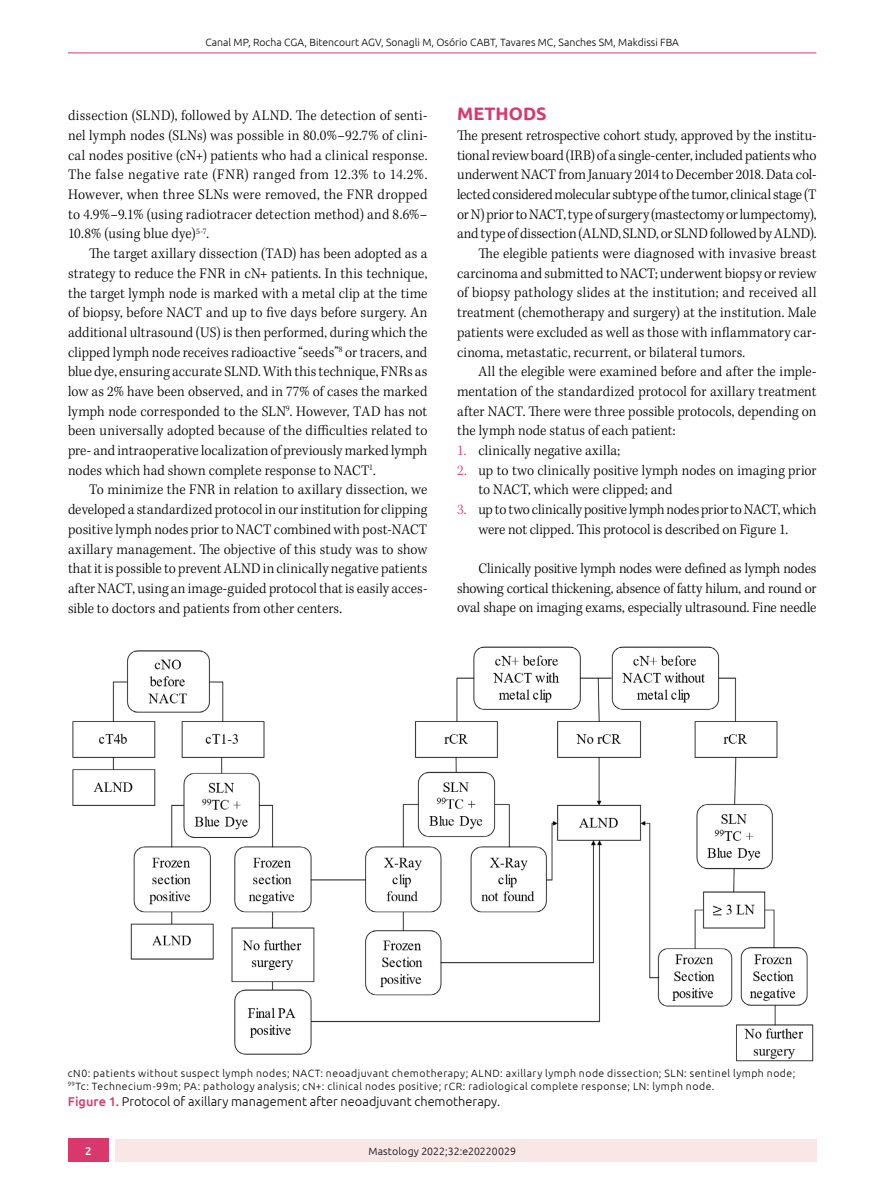
<style>
.page{position:relative;width:893px;height:1191px;background:#fff}
.page>*{position:absolute;margin:0;border:0;box-sizing:border-box;transform-origin:0 0}
.t1{font:700 18px "Ubuntu";letter-spacing:.005em;color:#d8386c}
.t2{font:300 15px/19.6px "Kepler Std";letter-spacing:.005em;color:#000;text-align:justify;scale:.95 1}
.t3{font:300 12.75px "Ubuntu";letter-spacing:.005em;color:#000}
.t4{font:500 11.25px "Ubuntu";color:#fff}
.t5{font:300 10.5px/12.6px "Ubuntu";letter-spacing:.045em;color:#000}
.t6{font:300 10.5px "Ubuntu";color:#000}
.t7{font:300 10.5px "Ubuntu";letter-spacing:.005em;color:#000}
.s1{color:#d8386c}
.s2{font-weight:500;color:#d8386c}
</style>
<div class="page">
<div style="left:115px;top:1139px;width:701px;height:23px;background:#f9e7e7"></div>
<div style="left:68px;top:1138px;width:40px;height:24px;background:#d8386c"></div>
<hr style="left:68px;top:53px;width:748px;height:1px;background:#d8386c">
<img style="left:72px;top:646px;width:742px;height:416px">
<p class="t6" style="left:205px;top:36px;width:475px">Canal MP, Rocha CGA, Bitencourt AGV, Sonagli M, Osório CABT, Tavares MC, Sanches SM, Makdissi FBA</p>
<p class="t2" style="left:68px;top:106px;width:380px">dissection (SLND), followed by ALND. The detection of senti&shy;nel lymph nodes (SLNs) was possible in 80.0%–92.7% of clini&shy;cal nodes positive (cN+) patients who had a clinical response.<br>The false negative rate (FNR) ranged from 12.3% to 14.2%.<br>However, when three SLNs were removed, the FNR dropped to 4.9%–9.1% (using radiotracer detection method) and 8.6%– 10.8% (using blue dye)<sup>5-7</sup>.</p>
<p class="t2" style="left:68px;top:244px;width:380px;text-indent:21px">The target axillary dissection (TAD) has been adopted as a strategy to reduce the FNR in cN+ patients. In this technique, the target lymph node is marked with a metal clip at the time of biopsy, before NACT and up to five days before surgery. An additional ultrasound (US) is then performed, during which the clipped lymph node receives radioactive “seeds”<sup>8</sup> or tracers, and blue dye, ensuring accurate SLND. With this technique, FNRs as low as 2% have been observed, and in 77% of cases the marked lymph node corresponded to the SLN<sup>9</sup>. However, TAD has not been universally adopted because of the difficulties related to pre- and intraoperative localization of previously marked lymph nodes which had shown complete response to NACT<sup>1</sup>.</p>
<p class="t2" style="left:68px;top:480px;width:380px;text-indent:21px">To minimize the FNR in relation to axillary dissection, we developed a standardized protocol in our institution for clipping positive lymph nodes prior to NACT combined with post-NACT axillary management. The objective of this study was to show that it is possible to prevent ALND in clinically negative patients after NACT, using an image-guided protocol that is easily acces&shy;sible to doctors and patients from other centers.</p>
<p class="t1" style="left:457px;top:103px;width:91px">METHODS</p>
<p class="t2" style="left:457px;top:126px;width:380px">The present retrospective cohort study, approved by the institu-</p>
<p class="t2" style="left:457px;top:146px;width:380px">tional review board (IRB) of a single-center, included patients who</p>
<p class="t2" style="left:457px;top:165px;width:380px">underwent NACT from January 2014 to December 2018. Data col-</p>
<p class="t2" style="left:457px;top:185px;width:380px">lected considered molecular subtype of the tumor, clinical stage (T</p>
<p class="t2" style="left:457px;top:205px;width:380px">or N) prior to NACT, type of surgery (mastectomy or lumpectomy),</p>
<p class="t2" style="left:457px;top:224px;width:380px">and type of dissection (ALND, SLND, or SLND followed by ALND).</p>
<p class="t2" style="left:478px;top:244px;width:357px">The elegible patients were diagnosed with invasive breast</p>
<p class="t2" style="left:457px;top:264px;width:380px">carcinoma and submitted to NACT; underwent biopsy or review</p>
<p class="t2" style="left:457px;top:283px;width:380px">of biopsy pathology slides at the institution; and received all</p>
<p class="t2" style="left:457px;top:303px;width:380px">treatment (chemotherapy and surgery) at the institution. Male</p>
<p class="t2" style="left:457px;top:323px;width:380px">patients were excluded as well as those with inflammatory car-</p>
<p class="t2" style="left:457px;top:343px;width:305px">cinoma, metastatic, recurrent, or bilateral tumors.</p>
<p class="t2" style="left:478px;top:362px;width:357px">All the elegible were examined before and after the imple-</p>
<p class="t2" style="left:457px;top:382px;width:380px">mentation of the standardized protocol for axillary treatment</p>
<p class="t2" style="left:457px;top:402px;width:380px">after NACT. There were three possible protocols, depending on</p>
<p class="t2" style="left:457px;top:421px;width:231px">the lymph node status of each patient:</p>
<p class="t2" style="left:457px;top:441px;width:173px"><span class="s1">1.</span> clinically negative axilla;</p>
<p class="t2" style="left:478px;top:461px;width:357px;text-indent:-21px"><span class="s1">2.</span> up to two clinically positive lymph nodes on imaging prior to NACT, which were clipped; and</p>
<p class="t2" style="left:457px;top:500px;width:380px;text-align:center"><span class="s1">3.</span> up to two clinically positive lymph nodes prior to NACT, which were not clipped. This protocol is described on Figure 1.</p>
<p class="t2" style="left:457px;top:559px;width:380px;text-indent:21px">Clinically positive lymph nodes were defined as lymph nodes showing cortical thickening, absence of fatty hilum, and round or oval shape on imaging exams, especially ultrasound. Fine needle</p>
<p class="t5" style="left:68px;top:1066px;width:729px">cN0: patients without suspect lymph nodes; NACT: neoadjuvant chemotherapy; ALND: axillary lymph node dissection; SLN: sentinel lymph node;<br><sup>99</sup>Tc: Technecium-99m; PA: pathology analysis; cN+: clinical nodes positive; rCR: radiological complete response; LN: lymph node.</p>
<p class="t3" style="left:68px;top:1093px;width:434px"><span class="s2">Figure 1.</span> Protocol of axillary management after neoadjuvant chemotherapy.</p>
<p class="t4" style="left:85px;top:1143px;width:8px">2</p>
<p class="t7" style="left:368px;top:1144px;width:149px">Mastology 2022;32:e20220029</p>
</div>
